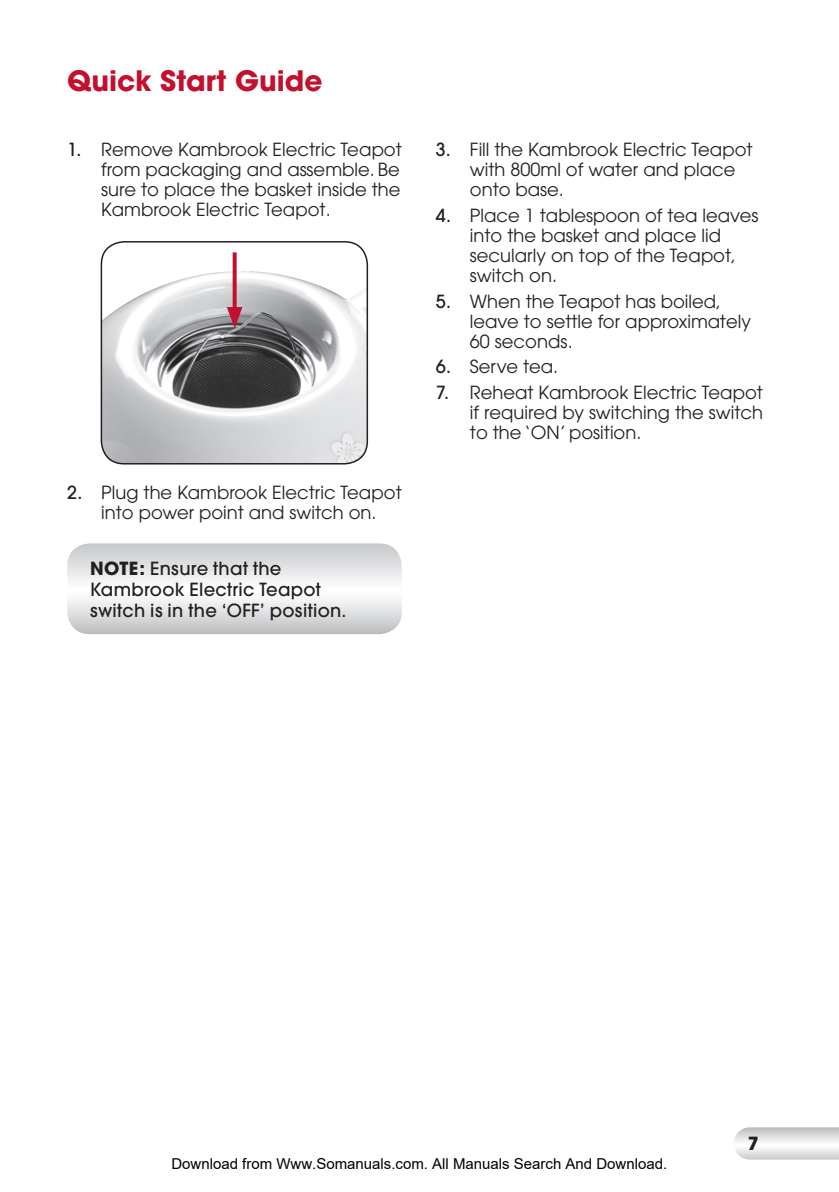
<style>
.page{position:relative;width:839px;height:1192px;background:#fff}
.page>*{position:absolute;margin:0;border:0;box-sizing:border-box;transform-origin:0 0}
.t1{font:700 28px "Avant Garde";color:#c3102f}
.t2{font:18px/20px "Avant Garde";color:#231f20}
.t3{font:500 18px/21px "Avant Garde";letter-spacing:.015em;color:#231f20}
.t4{font:700 18px "Avant Garde";color:#231f20}
.t5{font:15px "Arial";color:#000}
.s1{font-weight:500}
.s2{font-weight:700}
</style>
<div class="page">
<svg style="left:734px;top:1127px;width:105px;height:32px"></svg>
<img style="left:101px;top:242px;width:266px;height:222px">
<div style="left:101px;top:241px;width:267px;height:223px;border:2px solid #231f20;border-radius:23px"></div>
<svg style="left:233px;top:252px;width:4px;height:55px"></svg>
<svg style="left:227px;top:307px;width:15px;height:21px"></svg>
<svg style="left:67px;top:543px;width:335px;height:91px"></svg>
<h1 class="t1" style="left:67px;top:62px;width:257px">Quick Start Guide</h1>
<p class="t2" style="left:101px;top:140px;width:302px;text-align:justify;text-indent:-34px"><span class="s1">1.</span> Remove Kambrook Electric Teapot from packaging and assemble. Be sure to place the basket inside the Kambrook Electric Teapot.</p>
<p class="t2" style="left:67px;top:482px;width:336px;text-align:center"><span class="s1">2.</span> Plug the Kambrook Electric Teapot into power point and switch on.</p>
<p class="t3" style="left:90px;top:558px;width:258px"><span class="s2">NOTE:</span> Ensure that the<br>Kambrook Electric Teapot switch is in the ‘OFF’ position.</p>
<p class="t2" style="left:470px;top:140px;width:284px;text-indent:-34px"><span class="s1">3.</span> Fill the Kambrook Electric Teapot with 800ml of water and place onto base.</p>
<p class="t2" style="left:470px;top:205px;width:290px;text-indent:-34px"><span class="s1">4.</span> Place 1 tablespoon of tea leaves into the basket and place lid secularly on top of the Teapot, switch on.</p>
<p class="t2" style="left:470px;top:291px;width:282px;text-indent:-34px"><span class="s1">5.</span> When the Teapot has boiled, leave to settle for approximately<br>60 seconds.</p>
<p class="t2" style="left:436px;top:357px;width:124px"><span class="s1">6.</span> Serve tea.</p>
<p class="t2" style="left:470px;top:382px;width:295px;text-align:justify;text-indent:-34px"><span class="s1">7.</span> Reheat Kambrook Electric Teapot if required by switching the switch to the ‘ON’ position.</p>
<p class="t4" style="left:747px;top:1131px;width:13px">7</p>
<p class="t5" style="left:171px;top:1155px;width:497px">Download from Www.Somanuals.com. All Manuals Search And Download.</p>
</div>
